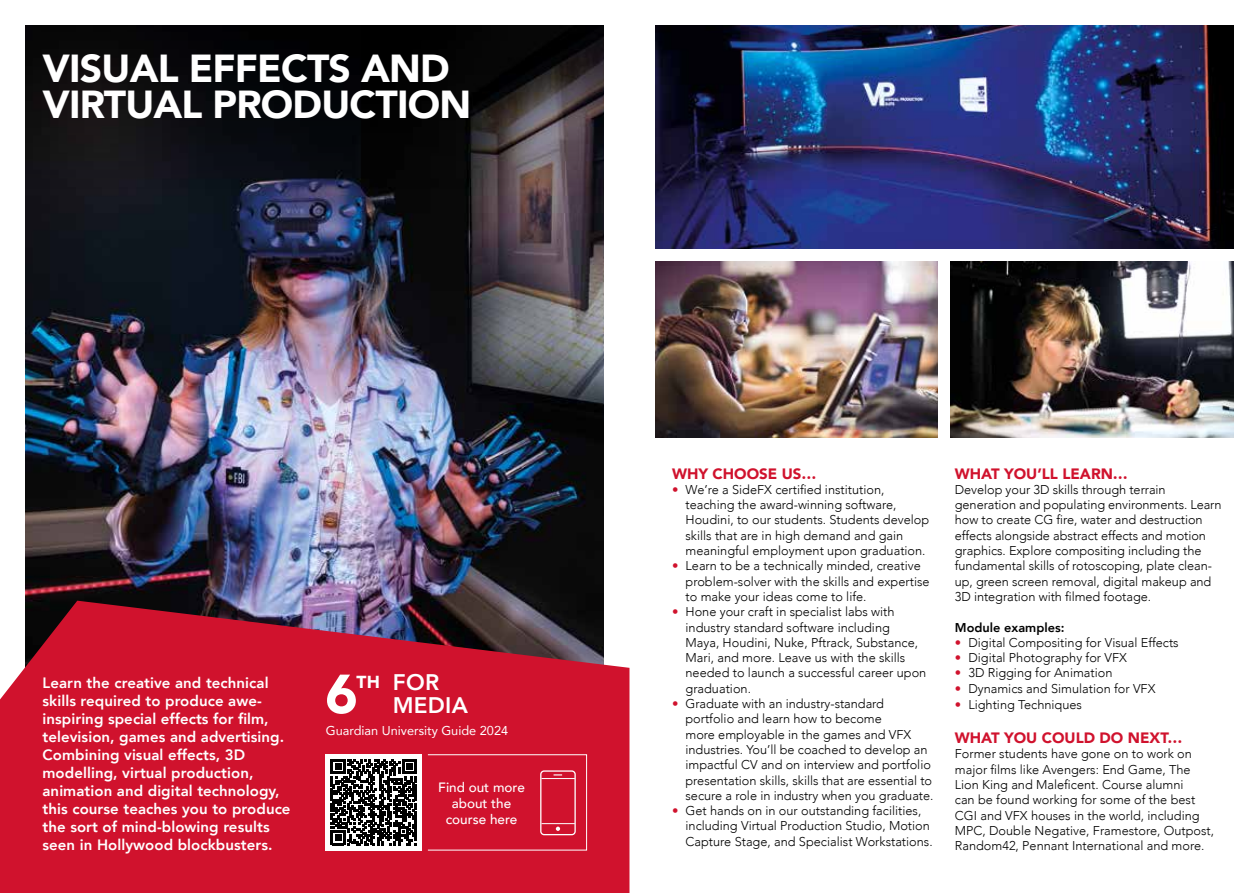
<style>
.page{position:relative;width:1259px;height:893px;background:#fff}
.page>*{position:absolute;margin:0;border:0;box-sizing:border-box;transform-origin:0 0}
.t1{font:900 54.6px "Avenir";color:#fff}
.t2{font:900 39px/36px "Avenir";letter-spacing:-.02em;color:#fff}
.t3{font:800 22.5px/22.5px "Avenir";letter-spacing:.01em;color:#fff}
.t4{font:900 17.4px "Avenir";color:#fff}
.t5{font:800 15px/18px "Avenir";letter-spacing:.005em;color:#fff}
.t6{font:900 15px "Avenir";color:#d0122d}
.t7{font:500 13.5px/16.2px "Avenir";color:#fff;text-align:center}
.t8{font:300 12.75px/15.3px "Avenir";color:#000}
.t9{font:12.75px "Avenir";color:#fff}
.t10{font:800 12.75px "Avenir";color:#000}
.s1{color:#d0122d}
</style>
<div class="page">
<img style="left:26px;top:189px;width:578px;height:412px">
<img style="left:655px;top:26px;width:578px;height:223px">
<svg style="left:0;top:601px;width:629px;height:292px;background:#c11b34"></svg>
<div style="left:325px;top:754px;width:96px;height:96px;background:#fff"></div>
<div style="left:427px;top:754px;width:160px;height:96px;border:1px solid #fff"></div>
<div style="left:540px;top:770px;width:36px;height:65px;border:1px solid #fff;border-radius:3px"></div>
<svg style="left:556px;top:827px;width:4px;height:4px"></svg>
<hr style="left:541px;top:778px;width:34px;height:1px;background:#fff">
<hr style="left:541px;top:823px;width:34px;height:1px;background:#fff">
<svg style="left:26px;top:26px;width:578px;height:163px;background:#131215"></svg>
<img style="left:655px;top:262px;width:282px;height:175px">
<svg style="left:331px;top:759px;width:86px;height:86px"></svg>
<img style="left:950px;top:262px;width:283px;height:175px">
<h2 class="t2" style="left:43px;top:49px;width:430px">VISUAL EFFECTS AND<br>VIRTUAL PRODUCTION</h2>
<p class="t5" style="left:43px;top:674px;width:249px">Learn the creative and technical skills required to produce awe&shy;inspiring special effects for film, television, games and advertising.<br>Combining visual effects, 3D modelling, virtual production, animation and digital technology, this course teaches you to produce the sort of mind-blowing results seen in Hollywood blockbusters.</p>
<h3 class="t3" style="left:393px;top:671px;width:77px">FOR<br>MEDIA</h3>
<p class="t9" style="left:326px;top:720px;width:184px">Guardian University Guide 2024</p>
<h1 class="t1" style="left:325px;top:647px;width:34px">6</h1>
<h3 class="t4" style="left:357px;top:667px;width:25px">TH</h3>
<p class="t7" style="left:438px;top:778px;width:88px">Find out more about the course here</p>
<p class="t6" style="left:672px;top:460px;width:146px">WHY CHOOSE US…</p>
<p class="t8" style="left:685px;top:482px;width:245px;text-indent:-14px"><span class="s1">•</span> We’re a SideFX certified institution, teaching the award-winning software, Houdini, to our students. Students develop skills that are in high demand and gain meaningful employment upon graduation.</p>
<p class="t8" style="left:685px;top:558px;width:245px;text-indent:-14px"><span class="s1">•</span> Learn to be a technically minded, creative problem-solver with the skills and expertise to make your ideas come to life.</p>
<p class="t8" style="left:685px;top:604px;width:242px;text-indent:-14px"><span class="s1">•</span> Hone your craft in specialist labs with industry standard software including Maya, Houdini, Nuke, Pftrack, Substance, Mari, and more. Leave us with the skills needed to launch a successful career upon graduation.</p>
<p class="t8" style="left:685px;top:696px;width:249px;text-indent:-14px"><span class="s1">•</span> Graduate with an industry-standard portfolio and learn how to become<br>more employable in the games and VFX industries. You’ll be coached to develop an impactful CV and on interview and portfolio presentation skills, skills that are essential to secure a role in industry when you graduate.</p>
<p class="t8" style="left:685px;top:803px;width:249px;text-indent:-14px"><span class="s1">•</span> Get hands on in our outstanding facilities, including Virtual Production Studio, Motion<br>Capture Stage, and Specialist Workstations.</p>
<p class="t6" style="left:955px;top:460px;width:175px">WHAT YOU’LL LEARN…</p>
<p class="t8" style="left:955px;top:482px;width:268px">Develop your 3D skills through terrain generation and populating environments. Learn how to create CG fire, water and destruction effects alongside abstract effects and motion graphics. Explore compositing including the fundamental skills of rotoscoping, plate clean&shy;up, green screen removal, digital makeup and 3D integration with filmed footage.</p>
<p class="t10" style="left:955px;top:617px;width:111px">Module examples:</p>
<p class="t8" style="left:955px;top:635px;width:225px"><span class="s1">•</span> Digital Compositing for Visual Effects</p>
<p class="t8" style="left:955px;top:650px;width:173px"><span class="s1">•</span> Digital Photography for VFX</p>
<p class="t8" style="left:955px;top:665px;width:159px"><span class="s1">•</span> 3D Rigging for Animation</p>
<p class="t8" style="left:955px;top:681px;width:202px"><span class="s1">•</span> Dynamics and Simulation for VFX</p>
<p class="t8" style="left:955px;top:697px;width:129px"><span class="s1">•</span> Lighting Techniques</p>
<p class="t6" style="left:955px;top:725px;width:229px">WHAT YOU COULD DO NEXT…</p>
<p class="t8" style="left:955px;top:746px;width:261px">Former students have gone on to work on major films like Avengers: End Game, The Lion King and Maleficent. Course alumni<br>can be found working for some of the best CGI and VFX houses in the world, including MPC, Double Negative, Framestore, Outpost, Random42, Pennant International and more.</p>
</div>
